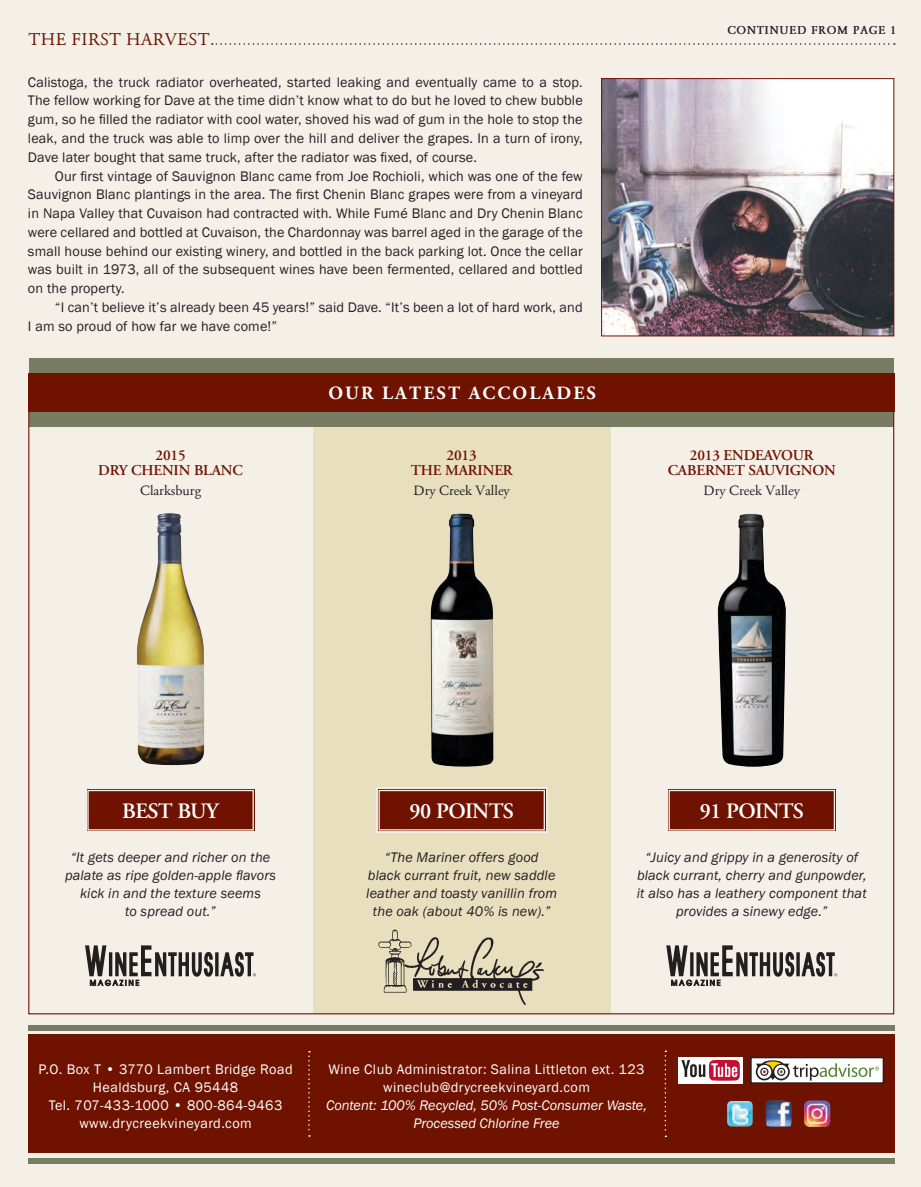
<style>
.page{position:relative;width:921px;height:1187px;background:#fff}
.page>*{position:absolute;margin:0;border:0;box-sizing:border-box;transform-origin:0 0}
.t1{font:600 21.9px "Adobe Garamond";letter-spacing:-.03em;color:#fff}
.t2{font:700 18.75px "Adobe Garamond Pro";letter-spacing:.115em;color:#fff}
.t3{font:18px "Adobe Garamond";letter-spacing:.025em;color:#6f1200}
.t4{font:600 15px/15px "Adobe Garamond";letter-spacing:-.01em;color:#6f1200;text-align:center}
.t5{font:14.25px/18.8px "Franklin Gothic";letter-spacing:.01em;color:#231f20;text-align:justify}
.t6{font:italic 14.25px/18px "Franklin Gothic";letter-spacing:.01em;color:#231f20;text-align:center}
.t7{font:14.25px/18px "Franklin Gothic";letter-spacing:.03em;color:#fff;text-align:center}
.t8{font:italic 14.25px/18px "Franklin Gothic";color:#fff;text-align:center}
.t9{font:14.25px "Adobe Garamond";color:#231f20}
.t10{font:700 12px "Garamond";letter-spacing:.04em;color:#231f20}
</style>
<div class="page">
<div style="left:0;top:0;width:921px;height:1186px;background:#f5f0e7"></div>
<img style="left:137px;top:513px;width:67px;height:252px">
<img style="left:718px;top:513px;width:68px;height:253px">
<svg style="left:85px;top:945px;width:171px;height:41px"></svg>
<svg style="left:666px;top:945px;width:171px;height:41px"></svg>
<div style="left:28px;top:1034px;width:866px;height:118px;background:#6f1200"></div>
<svg style="left:212px;top:43px;width:683px;height:2px"></svg>
<svg style="left:308px;top:1051px;width:2px;height:85px"></svg>
<svg style="left:665px;top:1050px;width:1px;height:86px"></svg>
<div style="left:28px;top:1157px;width:866px;height:5px;background:#777c62"></div>
<div style="left:28px;top:1024px;width:866px;height:5px;background:#777c62"></div>
<div style="left:313px;top:426px;width:297px;height:587px;background:#e8dfbf"></div>
<div style="left:30px;top:411px;width:864px;height:16px;background:#777c62"></div>
<div style="left:29px;top:358px;width:865px;height:15px;background:#777c62"></div>
<div style="left:28px;top:373px;width:866px;height:38px;background:#6f1200"></div>
<div style="left:678px;top:1056px;width:65px;height:27px;background:#fff"></div>
<svg style="left:681px;top:1059px;width:59px;height:21px"></svg>
<div style="left:751px;top:1057px;width:132px;height:25px;background:linear-gradient(to right,#fff,#fff)"></div>
<div style="left:750px;top:1056px;width:134px;height:27px;border:1px solid #231f20"></div>
<svg style="left:756px;top:1060px;width:123px;height:20px;background:#cdd0c4"></svg>
<img style="left:766px;top:1100px;width:26px;height:26px">
<img style="left:727px;top:1101px;width:26px;height:25px">
<div style="left:87px;top:789px;width:168px;height:42px;background:#6f1200"></div>
<div style="left:87px;top:789px;width:167px;height:41px;border:1px solid #f5f0e7"></div>
<svg style="left:376px;top:787px;width:172px;height:46px;background:#802f1d"></svg>
<div style="left:378px;top:789px;width:167px;height:41px;border:1px solid #f5f0e7"></div>
<div style="left:668px;top:789px;width:168px;height:42px;background:#6f1200"></div>
<div style="left:669px;top:789px;width:166px;height:41px;border:1px solid #f5f0e7"></div>
<img style="left:603px;top:80px;width:289px;height:254px">
<div style="left:601px;top:78px;width:293px;height:258px;border:1px solid #6f1200"></div>
<img style="left:431px;top:513px;width:63px;height:254px">
<img style="left:378px;top:929px;width:166px;height:76px">
<img style="left:804px;top:1100px;width:26px;height:26px">
<p class="t3" style="left:29px;top:29px;width:183px">THE FIRST HARVEST</p>
<p class="t5" style="left:28px;top:73px;width:556px">Calistoga, the truck radiator overheated, started leaking and eventually came to a stop.<br>The fellow working for Dave at the time didn’t know what to do but he loved to chew bubble gum, so he filled the radiator with cool water, shoved his wad of gum in the hole to stop the leak, and the truck was able to limp over the hill and deliver the grapes. In a turn of irony, Dave later bought that same truck, after the radiator was fixed, of course.</p>
<p class="t5" style="left:28px;top:167px;width:556px;text-indent:27px">Our first vintage of Sauvignon Blanc came from Joe Rochioli, which was one of the few Sauvignon Blanc plantings in the area. The first Chenin Blanc grapes were from a vineyard in Napa Valley that Cuvaison had contracted with. While Fumé Blanc and Dry Chenin Blanc were cellared and bottled at Cuvaison, the Chardonnay was barrel aged in the garage of the small house behind our existing winery, and bottled in the back parking lot. Once the cellar was built in 1973, all of the subsequent wines have been fermented, cellared and bottled on the property.</p>
<p class="t5" style="left:28px;top:298px;width:556px;text-indent:27px">“I can’t believe it’s already been 45 years!” said Dave. “It’s been a lot of hard work, and<br>I am so proud of how far we have come!”</p>
<p class="t4" style="left:98px;top:448px;width:146px">2015<br>DRY CHENIN BLANC</p>
<p class="t9" style="left:140px;top:482px;width:62px">Clarksburg</p>
<h2 class="t2" style="left:328px;top:382px;width:269px">OUR LATEST ACCOLADES</h2>
<p class="t4" style="left:411px;top:448px;width:104px">2013<br>THE MARINER</p>
<p class="t9" style="left:414px;top:482px;width:98px">Dry Creek Valley</p>
<p class="t10" style="left:727px;top:24px;width:170px">CONTINUED FROM PAGE 1</p>
<p class="t4" style="left:668px;top:448px;width:170px">2013 ENDEAVOUR<br>CABERNET SAUVIGNON</p>
<p class="t9" style="left:704px;top:482px;width:98px">Dry Creek Valley</p>
<h1 class="t1" style="left:122px;top:798px;width:98px">BEST BUY</h1>
<h1 class="t1" style="left:410px;top:798px;width:106px">90 POINTS</h1>
<h1 class="t1" style="left:700px;top:798px;width:106px">91 POINTS</h1>
<p class="t6" style="left:65px;top:848px;width:213px">“It gets deeper and richer on the palate as ripe golden-apple flavors kick in and the texture seems<br>to spread out.”</p>
<p class="t6" style="left:366px;top:848px;width:192px">“The Mariner offers good<br>black currant fruit, new saddle leather and toasty vanillin from the oak (about 40% is new).”</p>
<p class="t6" style="left:637px;top:848px;width:231px">“Juicy and grippy in a generosity of black currant, cherry and gunpowder, it also has a leathery component that provides a sinewy edge.”</p>
<p class="t7" style="left:39px;top:1060px;width:256px">P.O. Box T • 3770 Lambert Bridge Road<br>Healdsburg, CA 95448<br>Tel. 707-433-1000 • 800-864-9463 www.drycreekvineyard.com</p>
<p class="t7" style="left:329px;top:1059px;width:317px">Wine Club Administrator: Salina Littleton ext. 123 wineclub@drycreekvineyard.com</p>
<p class="t8" style="left:326px;top:1095px;width:322px">Content: 100% Recycled, 50% Post-Consumer Waste,<br>Processed Chlorine Free</p>
</div>
